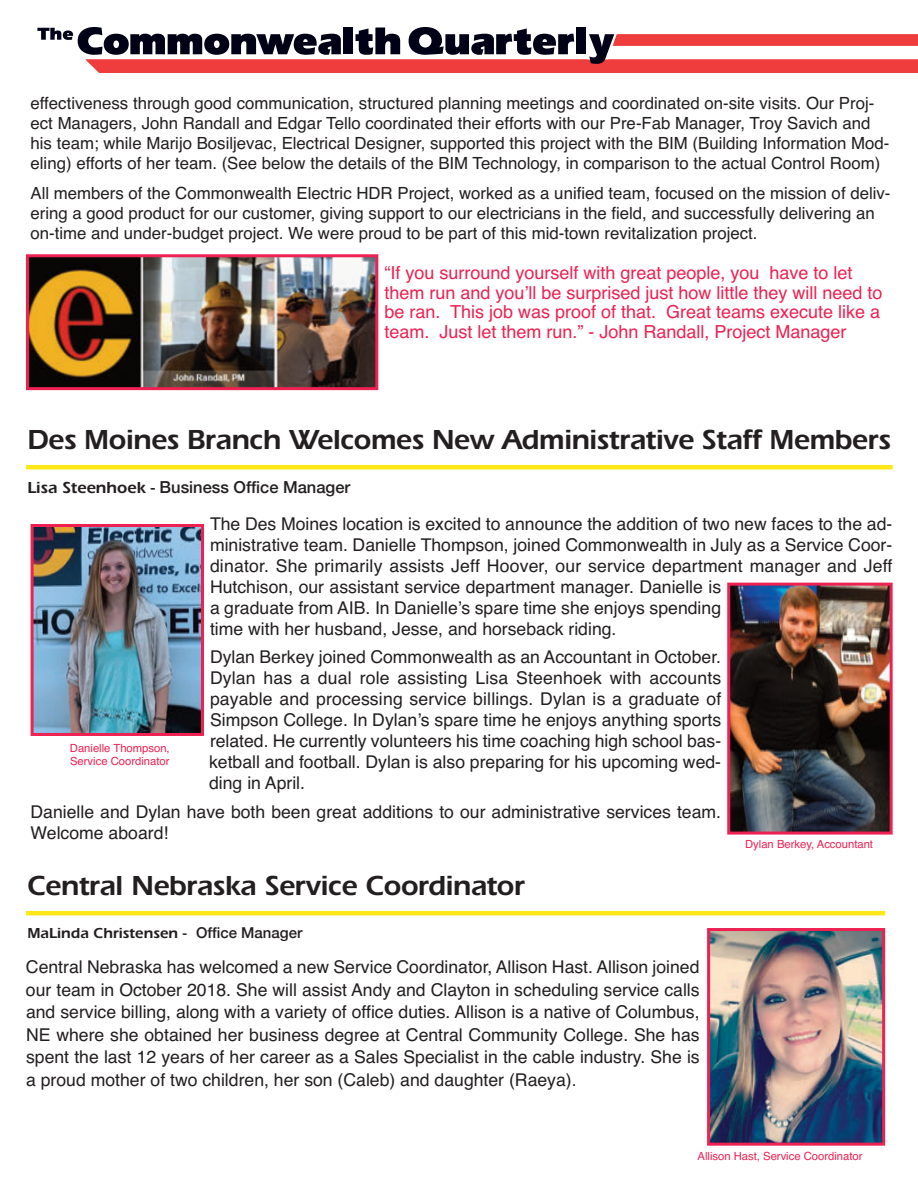
<style>
.page{position:relative;width:918px;height:1188px;background:#fff}
.page>*{position:absolute;margin:0;border:0;box-sizing:border-box;transform-origin:0 0}
.t1{font:600 28.5px "Itc Eras";letter-spacing:-.015em;color:#231f20}
.t2{font:18px/19.8px "Helvetica";color:#ed2152}
.t3{font:17.7px/21px "Helvetica";color:#231f20;text-align:justify}
.t4{font:16.8px/19.8px "Helvetica";color:#231f20}
.t5{font:500 16.5px "Helvetica Neue";color:#231f20}
.t6{font:600 15px "Itc Eras";color:#231f20}
.t7{font:11.25px/13.5px "Helvetica";color:#ed2152}
.s1{font-family:"Itc Eras";font-weight:600}
.s2{font-family:"Helvetica Neue";font-weight:500}
</style>
<div class="page">
<hr style="left:26px;top:911px;width:859px;height:4px;background:#ffe616">
<hr style="left:26px;top:465px;width:867px;height:4px;background:#ffe616">
<img style="left:731px;top:587px;width:158px;height:244px">
<div style="left:727px;top:583px;width:166px;height:252px;border:3px solid #ed2152"></div>
<img style="left:35px;top:528px;width:165px;height:204px">
<div style="left:31px;top:524px;width:173px;height:212px;border:3px solid #ed2152"></div>
<img style="left:711px;top:932px;width:170px;height:210px">
<div style="left:707px;top:928px;width:178px;height:218px;border:3px solid #ed2152"></div>
<img style="left:30px;top:258px;width:344px;height:128px">
<div style="left:26px;top:254px;width:352px;height:136px;border:3px solid #ed2152"></div>
<svg style="left:37px;top:27px;width:881px;height:46px"></svg>
<p class="t4" style="left:31px;top:93px;width:860px">effectiveness through good communication, structured planning meetings and coordinated on-site visits. Our Proj&shy;ect Managers, John Randall and Edgar Tello coordinated their efforts with our Pre-Fab Manager, Troy Savich and his team; while Marijo Bosiljevac, Electrical Designer, supported this project with the BIM (Building Information Mod&shy;eling) efforts of her team. (See below the details of the BIM Technology, in comparison to the actual Control Room)</p>
<p class="t4" style="left:31px;top:183px;width:861px">All members of the Commonwealth Electric HDR Project, worked as a unified team, focused on the mission of deliv&shy;ering a good product for our customer, giving support to our electricians in the field, and successfully delivering an on-time and under-budget project. We were proud to be part of this mid-town revitalization project.</p>
<p class="t2" style="left:384px;top:263px;width:500px">“If you surround yourself with great people, you have to let them run and you’ll be surprised just how little they will need to be ran. This job was proof of that. Great teams execute like a team. Just let them run.” - John Randall, Project Manager</p>
<h1 class="t1" style="left:27px;top:430px;width:865px">Des Moines Branch Welcomes New Administrative Staff Members</h1>
<p class="t5" style="left:27px;top:477px;width:324px"><span class="s1">Lisa Steenhoek -</span> Business Office Manager</p>
<p class="t3" style="left:210px;top:513px;width:684px;text-align:left">The Des Moines location is excited to announce the addition of two new faces to the ad&shy;ministrative team. Danielle Thompson, joined Commonwealth in July as a Service Coor&shy;dinator. She primarily assists Jeff Hoover, our service department manager and Jeff Hutchison, our assistant service department manager. Danielle is<br>a graduate from AIB. In Danielle’s spare time she enjoys spending<br>time with her husband, Jesse, and horseback riding.</p>
<p class="t3" style="left:209px;top:647px;width:514px">Dylan Berkey joined Commonwealth as an Accountant in October.<br>Dylan has a dual role assisting Lisa Steenhoek with accounts payable and processing service billings. Dylan is a graduate of Simpson College. In Dylan’s spare time he enjoys anything sports related. He currently volunteers his time coaching high school bas&shy;ketball and football. Dylan is also preparing for his upcoming wed&shy;ding in April.</p>
<p class="t3" style="left:31px;top:801px;width:692px">Danielle and Dylan have both been great additions to our administrative services team.<br>Welcome aboard!</p>
<p class="t7" style="left:745px;top:837px;width:129px">Dylan Berkey, Accountant</p>
<p class="t7" style="left:70px;top:741px;width:101px">Danielle Thompson,<br>Service Coordinator</p>
<h1 class="t1" style="left:27px;top:876px;width:499px">Central Nebraska Service Coordinator</h1>
<p class="t6" style="left:27px;top:928px;width:276px">MaLinda Christensen - <span class="s2">Office Manager</span></p>
<p class="t3" style="left:26px;top:956px;width:675px;line-height:22.5px">Central Nebraska has welcomed a new Service Coordinator, Allison Hast. Allison joined our team in October 2018. She will assist Andy and Clayton in scheduling service calls and service billing, along with a variety of office duties. Allison is a native of Columbus, NE where she obtained her business degree at Central Community College. She has spent the last 12 years of her career as a Sales Specialist in the cable industry. She is a proud mother of two children, her son (Caleb) and daughter (Raeya).</p>
<p class="t7" style="left:698px;top:1149px;width:167px">Allison Hast, Service Coordinator</p>
</div>
